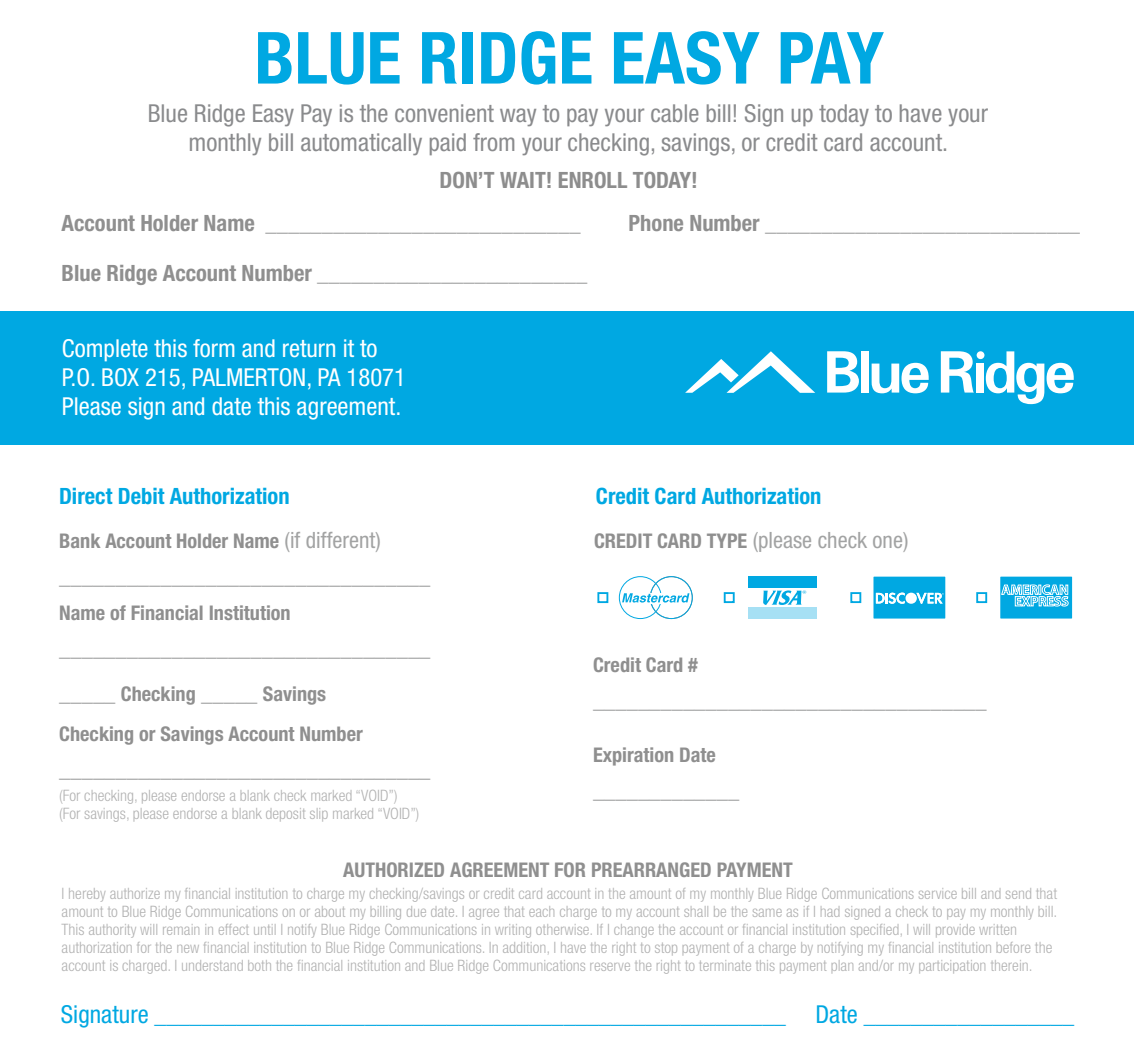
<style>
.page{position:relative;width:1134px;height:1053px;background:#fff}
.page>*{position:absolute;margin:0;border:0;box-sizing:border-box;transform-origin:0 0}
.t1{font:700 condensed 72px "Helvetica Neue LT Std";color:#00a8e2}
.t2{font:condensed 24.75px/29.2px "Helvetica Neue LT Std";color:#8a8b8d;text-align:center}
.t3{font:condensed 24.75px/29.2px "Helvetica Neue LT Std";color:#fff}
.t4{font:23.4px "Calisto";color:#00a8e2}
.t5{font:condensed 22.5px "Helvetica Neue LT Std";color:#a2a3a3}
.t6{font:700 condensed 22.5px "Helvetica Neue LT Std";color:#00a8e2}
.t7{font:700 condensed 22.5px "Helvetica Neue LT Std";color:#8d8d8d}
.t8{font:700 condensed 20.25px/40.5px "Helvetica Neue LT Std";color:#8f8f8f}
.t9{font:300 condensed 15.75px/18px "Helvetica Neue LT Std";color:#b2b2b2}
.s1{font-weight:700;color:#8f8f8f}
.s2{font-weight:400;font-size:22.5px;color:#a2a3a3}
.s3{font-weight:700;font-size:20.25px;color:#8f8f8f}
.s4{font-family:"Helvetica Neue LT Std";font-stretch:condensed;font-size:24.75px}
</style>
<div class="page">
<div style="left:0;top:311px;width:1134px;height:133px;background:#00a8e2"></div>
<svg style="left:685px;top:351px;width:130px;height:42px"></svg>
<svg style="left:827px;top:351px;width:32px;height:42px"></svg>
<div style="left:861px;top:351px;width:8px;height:42px;background:#fff"></div>
<svg style="left:872px;top:363px;width:57px;height:30px"></svg>
<svg style="left:941px;top:351px;width:33px;height:42px"></svg>
<div style="left:976px;top:364px;width:8px;height:29px;background:#fff"></div>
<svg style="left:986px;top:351px;width:88px;height:53px"></svg>
<div style="left:977px;top:351px;width:7px;height:8px;background:#fff;border-radius:50%"></div>
<div style="left:748px;top:577px;width:69px;height:11px;background:#00a8e2"></div>
<div style="left:748px;top:607px;width:69px;height:12px;background:#a6e0f4"></div>
<svg style="left:763px;top:590px;width:43px;height:15px"></svg>
<div style="left:1000px;top:577px;width:72px;height:42px;background:#00a8e2"></div>
<svg style="left:1000px;top:577px;width:69px;height:30px"></svg>
<div style="left:619px;top:576px;width:43px;height:43px;border:1px solid #00a8e2;border-radius:50%"></div>
<div style="left:650px;top:576px;width:43px;height:43px;border:1px solid #00a8e2;border-radius:50%"></div>
<div style="left:648px;top:593px;width:15px;height:11px;background:#fff"></div>
<svg style="left:622px;top:593px;width:67px;height:10px"></svg>
<div style="left:873px;top:577px;width:72px;height:42px;background:#00a8e2"></div>
<div style="left:906px;top:593px;width:11px;height:11px;background:#fff;border-radius:50%"></div>
<svg style="left:876px;top:593px;width:29px;height:11px"></svg>
<svg style="left:916px;top:593px;width:28px;height:11px"></svg>
<div style="left:597px;top:592px;width:11px;height:11px;border:2px solid #00a8e2"></div>
<div style="left:724px;top:592px;width:11px;height:11px;border:2px solid #00a8e2"></div>
<div style="left:850px;top:592px;width:11px;height:11px;border:2px solid #00a8e2"></div>
<div style="left:976px;top:592px;width:11px;height:11px;border:2px solid #00a8e2"></div>
<h1 class="t1" style="left:254px;top:14px;width:631px">BLUE RIDGE EASY PAY</h1>
<h2 class="t2" style="left:148px;top:98px;width:842px">Blue Ridge Easy Pay is the convenient way to pay your cable bill! Sign up today to have your monthly bill automatically paid from your checking, savings, or credit card account.</h2>
<h3 class="t7" style="left:440px;top:167px;width:260px">DON’T WAIT! ENROLL TODAY!</h3>
<h3 class="t5" style="left:62px;top:210px;width:520px"><span class="s1">Account Holder Name</span> ____________________________</h3>
<h3 class="t5" style="left:629px;top:210px;width:453px"><span class="s1">Phone Number</span> ____________________________</h3>
<h3 class="t5" style="left:62px;top:260px;width:527px"><span class="s1">Blue Ridge Account Number</span> ________________________</h3>
<h2 class="t3" style="left:62px;top:333px;width:346px">Complete this form and return it to<br>P.O. BOX 215, PALMERTON, PA 18071<br>Please sign and date this agreement.</h2>
<h3 class="t6" style="left:59px;top:483px;width:232px">Direct Debit Authorization</h3>
<h3 class="t6" style="left:596px;top:483px;width:227px">Credit Card Authorization</h3>
<p class="t8" style="left:59px;top:520px;width:323px">Bank Account Holder Name <span class="s2">(if different)</span></p>
<h3 class="t5" style="left:59px;top:563px;width:373px">_________________________________</h3>
<p class="t8" style="left:59px;top:592px;width:233px">Name of Financial Institution</p>
<h3 class="t5" style="left:59px;top:635px;width:373px">_________________________________</h3>
<p class="t8" style="left:59px;top:673px;width:305px"><span class="s2">_____</span> Checking <span class="s2">_____</span> Savings<br>Checking or Savings Account Number</p>
<h3 class="t5" style="left:59px;top:756px;width:373px">_________________________________</h3>
<p class="t9" style="left:59px;top:786px;width:362px">(For checking, please endorse a blank check marked “VOID”) (For savings, please endorse a blank deposit slip marked “VOID”)</p>
<h3 class="t5" style="left:594px;top:527px;width:316px"><span class="s3">CREDIT CARD TYPE</span> (please check one)</h3>
<p class="t8" style="left:593px;top:644px;width:106px">Credit Card #</p>
<h3 class="t5" style="left:593px;top:687px;width:395px">___________________________________</h3>
<p class="t8" style="left:593px;top:734px;width:124px">Expiration Date</p>
<h3 class="t5" style="left:593px;top:777px;width:148px">_____________</h3>
<p class="t8" style="left:343px;top:850px;width:451px">AUTHORIZED AGREEMENT FOR PREARRANGED PAYMENT</p>
<p class="t9" style="left:62px;top:884px;width:997px">I hereby authorize my financial institution to charge my checking/savings or credit card account in the amount of my monthly Blue Ridge Communications service bill and send that amount to Blue Ridge Communications on or about my billing due date. I agree that each charge to my account shall be the same as if I had signed a check to pay my monthly bill.<br>This authority will remain in effect until I notify Blue Ridge Communications in writing otherwise. If I change the account or financial institution specified, I will provide written authorization for the new financial institution to Blue Ridge Communications. In addition, I have the right to stop payment of a charge by notifying my financial institution before the account is charged. I understand both the financial institution and Blue Ridge Communications reserve the right to terminate this payment plan and/or my participation therein.</p>
<h3 class="t4" style="left:61px;top:1002px;width:1015px"><span class="s4">Signature</span> ______________________________________________________ <span class="s4">Date</span> __________________</h3>
</div>
